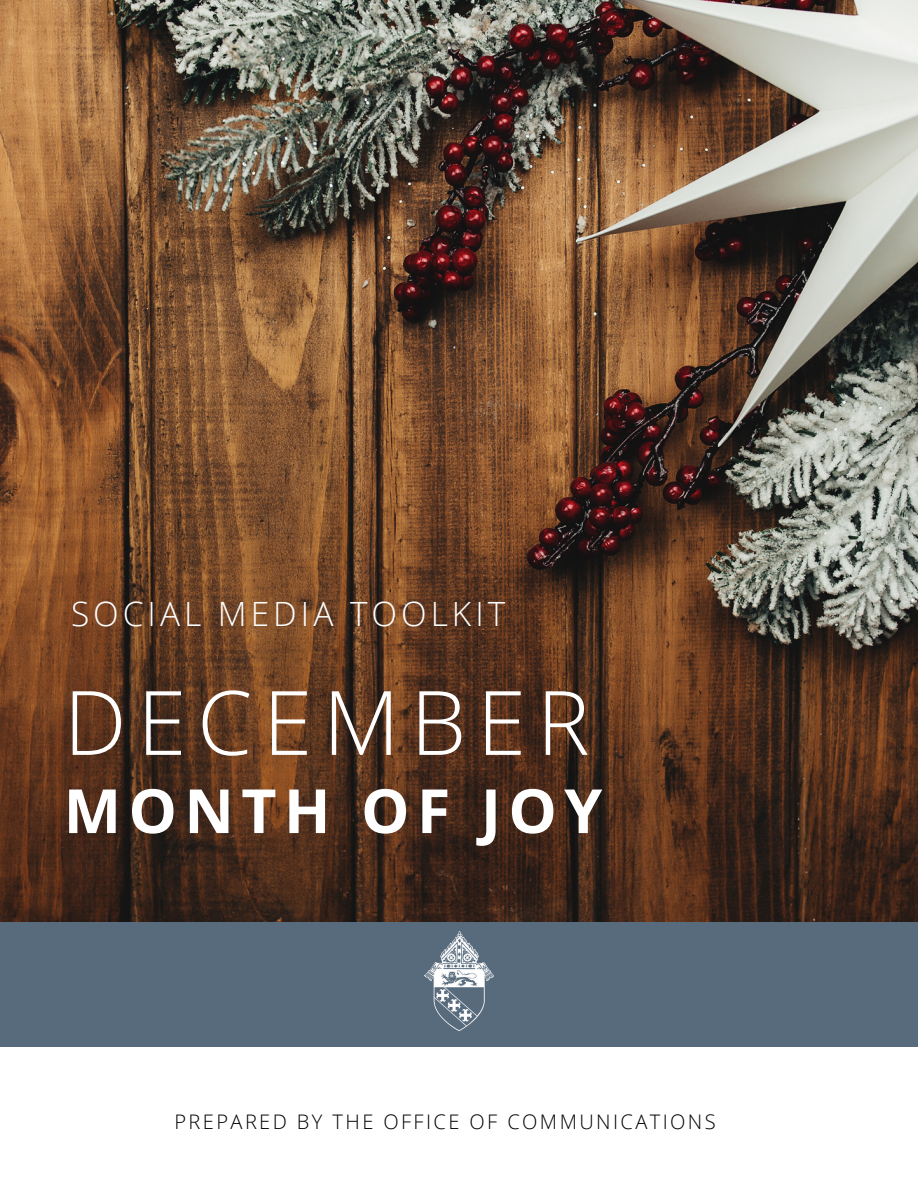
<style>
.page{position:relative;width:918px;height:1188px;background:#fff}
.page>*{position:absolute;margin:0;border:0;box-sizing:border-box;transform-origin:0 0}
.t1{font:300 89.1px "Open Sans";letter-spacing:.12em;color:#fff}
.t2{font:700 61.05px "Open Sans";letter-spacing:.12em;color:#fff}
.t3{font:300 33.45px "Open Sans";letter-spacing:.12em;color:#fff}
.t4{font:300 20.1px "Open Sans";letter-spacing:.12em;color:#000}
</style>
<div class="page">
<div style="left:0;top:915px;width:918px;height:132px;background:#586b7d"></div>
<img style="left:424px;top:932px;width:70px;height:99px">
<img style="left:0;top:0;width:918px;height:921px">
<h3 class="t3" style="left:71px;top:590px;width:436px">SOCIAL MEDIA TOOLKIT</h3>
<h1 class="t1" style="left:64px;top:660px;width:528px">DECEMBER</h1>
<h2 class="t2" style="left:64px;top:768px;width:540px">MONTH OF JOY</h2>
<p class="t4" style="left:174px;top:1108px;width:543px">PREPARED BY THE OFFICE OF COMMUNICATIONS</p>
</div>
